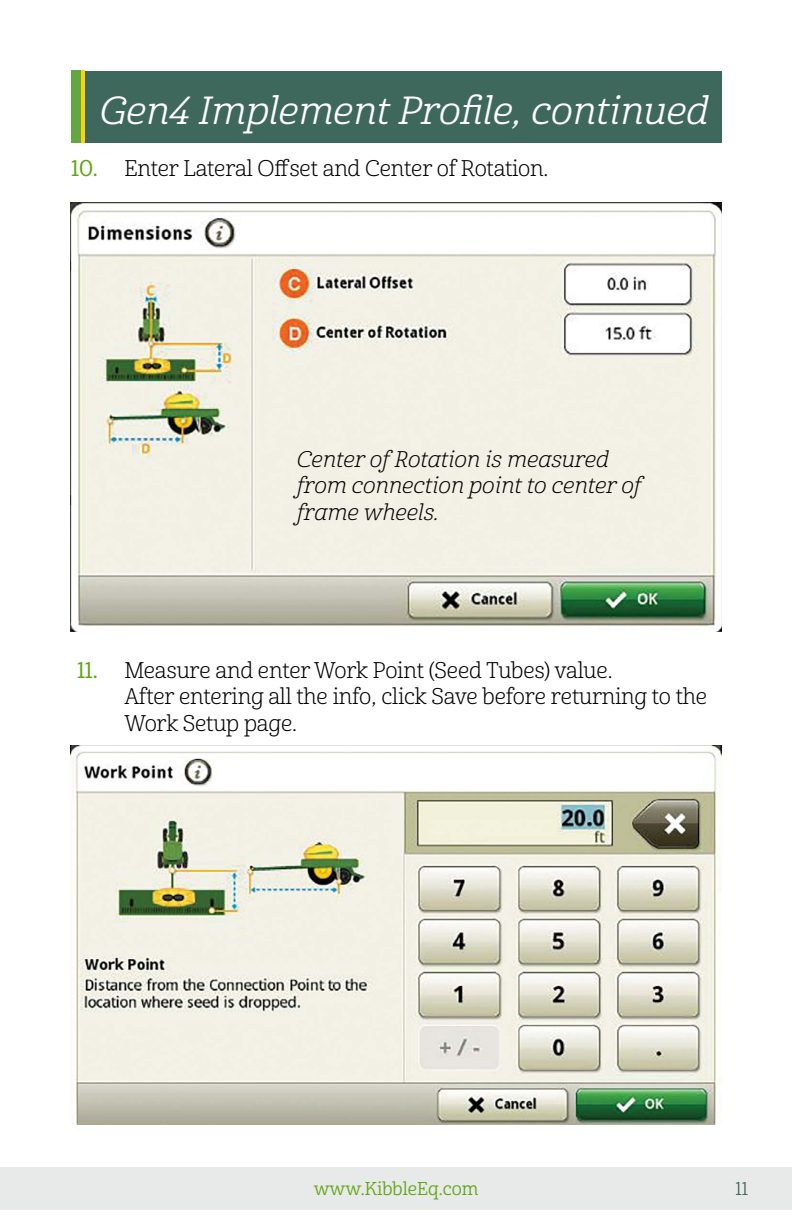
<style>
.page{position:relative;width:792px;height:1224px;background:#fff}
.page>*{position:absolute;margin:0;border:0;box-sizing:border-box;transform-origin:0 0}
.t1{font:38px "Cabrito Nor Reg It";color:#fff}
.t2{font:22px/26.4px "Cabrito Nor Boo";letter-spacing:-.01em;color:#000}
.t3{font:22px/26.4px "Cabrito Nor Boo It";color:#000}
.t4{font:22px "Cabrito Nor Med";color:#5fa511}
.t5{font:18px "Cabrito Nor Reg";color:#5fa511}
.t6{font:18px "Cabrito Nor Reg";color:#3f685c}
</style>
<div class="page">
<div style="left:0;top:1167px;width:792px;height:43px;background:#e8e9e9"></div>
<div style="left:71px;top:71px;width:650px;height:72px;background:#3f685c"></div>
<div style="left:71px;top:71px;width:10px;height:72px;background:#62a744"></div>
<hr style="left:81px;top:71px;width:4px;height:72px;background:#fed109">
<img style="left:71px;top:203px;width:650px;height:429px">
<img style="left:71px;top:746px;width:650px;height:379px">
<h1 class="t1" style="left:99px;top:87px;width:611px">Gen4 Implement Profile, continued</h1>
<p class="t2" style="left:124px;top:156px;width:425px">Enter Lateral Offset and Center of Rotation.</p>
<p class="t4" style="left:71px;top:155px;width:28px">10.</p>
<p class="t3" style="left:296px;top:446px;width:346px">Center of Rotation is measured from connection point to center of frame wheels.</p>
<p class="t4" style="left:77px;top:657px;width:22px">11.</p>
<p class="t2" style="left:124px;top:658px;width:584px">Measure and enter Work Point (Seed Tubes) value.<br>After entering all the info, click Save before returning to the<br>Work Setup page.</p>
<p class="t5" style="left:314px;top:1178px;width:166px">www.KibbleEq.com</p>
<p class="t6" style="left:736px;top:1178px;width:14px">11</p>
</div>
